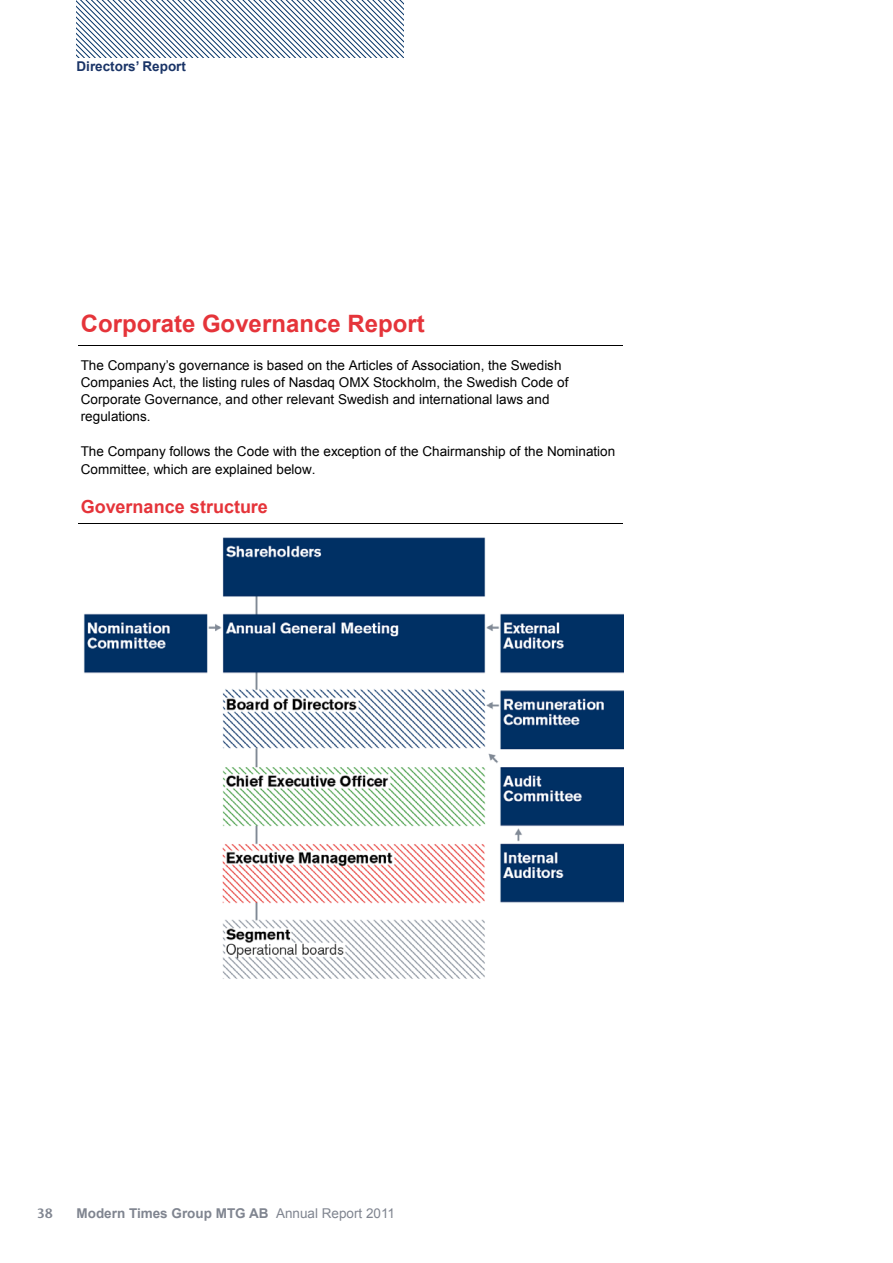
<style>
.page{position:relative;width:893px;height:1263px;background:#fff}
.page>*{position:absolute;margin:0;border:0;box-sizing:border-box;transform-origin:0 0}
.t1{font:700 24px "Arial";color:#e5343a}
.t2{font:700 18px "Arial";color:#e5343a}
.t3{font:13.5px/17.1px "Arial";letter-spacing:.005em;color:#000}
.t4{font:700 13.5px "Arial";color:#808590}
.t5{font:700 13.5px "Arial";color:#003064}
.t6{font:700 13.5px "Arial";color:#1a3467}
.t7{font:600 13.5px "Stone Sans ITC Std";color:#808590}
.s1{font-style:inherit}
.s2{font-weight:400}
</style>
<div class="page">
<svg style="left:77px;top:0;width:327px;height:57px"></svg>
<hr style="left:79px;top:345px;width:544px;height:1px;background:#000">
<hr style="left:79px;top:523px;width:544px;height:1px;background:#000">
<img style="left:83px;top:537px;width:540px;height:442px">
<p class="t6" style="left:77px;top:57px;width:111px">Directors’ Report</p>
<p class="t5" style="left:81px;top:58px;width:112px">Directors’ Report</p>
<h1 class="t1" style="left:81px;top:308px;width:345px">Corporate Governance Report</h1>
<p class="t3" style="left:81px;top:357px;width:489px"><span class="s1">The Company’s</span> governance is based on the Articles of Association, the Swedish Companies Act, the listing rules of Nasdaq OMX Stockholm, the Swedish Code of Corporate Governance, and other relevant Swedish and international laws and regulations.</p>
<p class="t3" style="left:81px;top:443px;width:536px">The Company follows the Code with the exception of the Chairmanship of the Nomination<br>Committee, which are explained below.</p>
<h2 class="t2" style="left:81px;top:495px;width:189px">Governance structure</h2>
<p class="t7" style="left:37px;top:1204px;width:18px">38</p>
<p class="t4" style="left:77px;top:1204px;width:320px">Modern Times Group MTG AB <span class="s2">Annual Report 2011</span></p>
</div>
